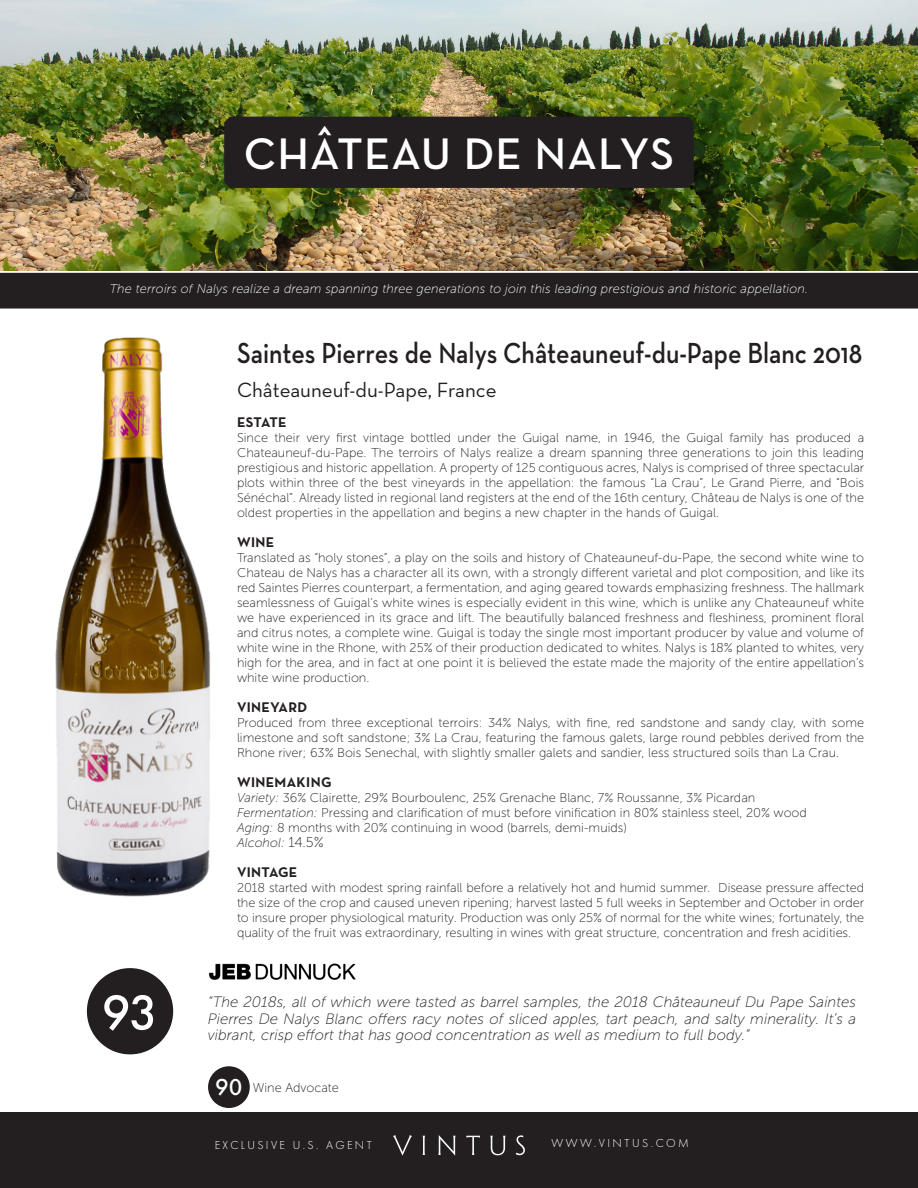
<style>
.page{position:relative;width:918px;height:1188px;background:#fff}
.page>*{position:absolute;margin:0;border:0;box-sizing:border-box;transform-origin:0 0}
.t1{font:500 51px "Futura PT";color:#fff}
.t2{font:600 45px "Neutraface Text";letter-spacing:.025em;color:#fff}
.t3{font:600 29.55px "Neutraface Text";color:#231f20;scale:.87 1}
.t4{font:500 24px "Futura PT";color:#fff}
.t5{font:21px "Neutraface Text";color:#231f20}
.t6{font:italic 15px/16.5px "Museo Sans 100";color:#231f20;text-align:justify}
.t7{font:700 14.25px "Neutraface Text";letter-spacing:.025em;color:#231f20}
.t8{font:12.75px/15px "Museo Sans 100";color:#231f20;text-align:justify}
.t9{font:italic 12.75px "Museo Sans 100";letter-spacing:.01em;color:#fff}
.t10{font:italic 12.75px "Museo Sans 100";color:#231f20}
.t11{font:300 12px "Futura PT";letter-spacing:.2em;color:#fff}
.s1{font-style:italic}
.s2{font-style:normal;font-size:14.25px}
</style>
<div class="page">
<div style="left:87px;top:968px;width:86px;height:86px;background:#231f20;border-radius:50%"></div>
<div style="left:208px;top:1066px;width:42px;height:42px;background:#231f20;border-radius:50%"></div>
<img style="left:208px;top:963px;width:148px;height:17px">
<img style="left:0;top:0;width:918px;height:271px">
<div style="left:1px;top:274px;width:916px;height:34px;background:#231f20"></div>
<div style="left:0;top:273px;width:918px;height:36px;border:2px solid #231f20"></div>
<div style="left:224px;top:117px;width:470px;height:71px;background:#231f20"></div>
<div style="left:0;top:1112px;width:918px;height:76px;background:#231f20"></div>
<svg style="left:516px;top:1135px;width:9px;height:20px"></svg>
<svg style="left:466px;top:1136px;width:14px;height:19px"></svg>
<svg style="left:438px;top:1135px;width:18px;height:21px"></svg>
<svg style="left:423px;top:1136px;width:2px;height:19px"></svg>
<svg style="left:393px;top:1135px;width:19px;height:21px"></svg>
<svg style="left:490px;top:1136px;width:16px;height:19px"></svg>
<img style="left:55px;top:337px;width:156px;height:560px">
<p class="t2" style="left:244px;top:126px;width:432px">CHÂTEAU DE NALYS</p>
<p class="t9" style="left:110px;top:282px;width:700px">The terroirs of Nalys realize a dream spanning three generations to join this leading prestigious and historic appellation.</p>
<p class="t3" style="left:237px;top:334px;width:720px">Saintes Pierres de Nalys Châteauneuf-du-Pape Blanc 2018</p>
<p class="t5" style="left:237px;top:376px;width:261px">Châteauneuf-du-Pape, France</p>
<p class="t7" style="left:237px;top:413px;width:51px">ESTATE</p>
<p class="t8" style="left:237px;top:431px;width:629px">Since their very first vintage bottled under the Guigal name, in 1946, the Guigal family has produced a Chateauneuf-du-Pape. The terroirs of Nalys realize a dream spanning three generations to join this leading prestigious and historic appellation. A property of 125 contiguous acres, Nalys is comprised of three spectacular plots within three of the best vineyards in the appellation: the famous “La Crau”, Le Grand Pierre, and “Bois Sénéchal”. Already listed in regional land registers at the end of the 16th century, Château de Nalys is one of the oldest properties in the appellation and begins a new chapter in the hands of Guigal.</p>
<p class="t7" style="left:237px;top:533px;width:39px">WINE</p>
<p class="t8" style="left:237px;top:551px;width:629px">Translated as “holy stones”, a play on the soils and history of Chateauneuf-du-Pape, the second white wine to Chateau de Nalys has a character all its own, with a strongly different varietal and plot composition, and like its red Saintes Pierres counterpart, a fermentation, and aging geared towards emphasizing freshness. The hallmark seamlessness of Guigal’s white wines is especially evident in this wine, which is unlike any Chateauneuf white we have experienced in its grace and lift. The beautifully balanced freshness and fleshiness, prominent floral and citrus notes, a complete wine. Guigal is today the single most important producer by value and volume of white wine in the Rhone, with 25% of their production dedicated to whites. Nalys is 18% planted to whites, very high for the area, and in fact at one point it is believed the estate made the majority of the entire appellation’s white wine production.</p>
<p class="t7" style="left:237px;top:698px;width:72px">VINEYARD</p>
<p class="t8" style="left:237px;top:716px;width:629px">Produced from three exceptional terroirs: 34% Nalys, with fine, red sandstone and sandy clay, with some limestone and soft sandstone; 3% La Crau, featuring the famous galets, large round pebbles derived from the Rhone river; 63% Bois Senechal, with slightly smaller galets and sandier, less structured soils than La Crau.</p>
<p class="t7" style="left:237px;top:773px;width:96px">WINEMAKING</p>
<p class="t8" style="left:237px;top:791px;width:520px"><span class="s1">Variety:</span> 36% Clairette, 29% Bourboulenc, 25% Grenache Blanc, 7% Roussanne, 3% Picardan</p>
<p class="t8" style="left:237px;top:806px;width:571px"><span class="s1">Fermentation:</span> Pressing and clarification of must before vinification in 80% stainless steel, 20% wood</p>
<p class="t8" style="left:237px;top:821px;width:392px"><span class="s1">Aging:</span> 8 months with 20% continuing in wood (barrels, demi-muids)</p>
<p class="t10" style="left:237px;top:836px;width:88px">Alcohol: <span class="s2">14.5%</span></p>
<p class="t7" style="left:237px;top:863px;width:62px">VINTAGE</p>
<p class="t8" style="left:237px;top:881px;width:629px">2018 started with modest spring rainfall before a relatively hot and humid summer. Disease pressure affected the size of the crop and caused uneven ripening; harvest lasted 5 full weeks in September and October in order to insure proper physiological maturity. Production was only 25% of normal for the white wines; fortunately, the quality of the fruit was extraordinary, resulting in wines with great structure, concentration and fresh acidities.</p>
<p class="t1" style="left:102px;top:982px;width:58px">93</p>
<p class="t6" style="left:208px;top:994px;width:650px">“The 2018s, all of which were tasted as barrel samples, the 2018 Châteauneuf Du Pape Saintes Pierres De Nalys Blanc offers racy notes of sliced apples, tart peach, and salty minerality. It’s a vibrant, crisp effort that has good concentration as well as medium to full body.”</p>
<p class="t4" style="left:215px;top:1073px;width:29px">90</p>
<p class="t8" style="left:253px;top:1080px;width:88px">Wine Advocate</p>
<p class="t11" style="left:215px;top:1138px;width:159px">EXCLUSIVE U.S. AGENT</p>
<p class="t11" style="left:551px;top:1137px;width:139px">WWW.VINTUS.COM</p>
</div>
